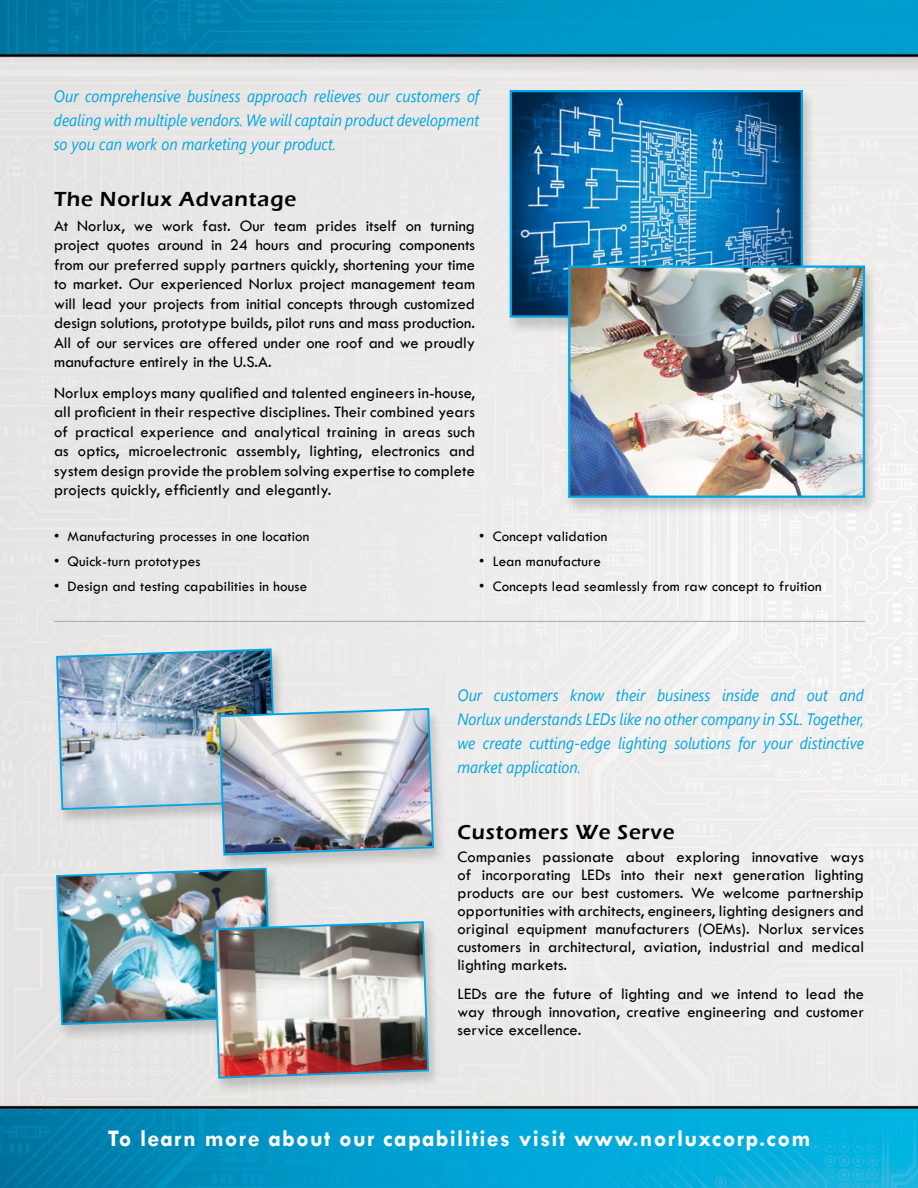
<style>
.page{position:relative;width:918px;height:1188px;background:#fff}
.page>*{position:absolute;margin:0;border:0;box-sizing:border-box;transform-origin:0 0}
.t1{font:700 24px "Tw Cen";letter-spacing:.05em;color:#fff}
.t2{font:600 21px "Eras ITC";letter-spacing:.04em;color:#000}
.t3{font:16.5px/19.5px "Tw Cen";letter-spacing:.01em;color:#000;text-align:justify}
.t4{font:italic 16.5px/24px "Segoe UI";color:#00a5e3;text-align:justify;scale:.9 1}
.t5{font:15px "Tw Cen";letter-spacing:.01em;color:#000}
</style>
<div class="page">
<img style="left:0;top:0;width:918px;height:1188px">
<div style="left:505px;top:89px;width:311px;height:246px;background:#000;opacity:.18"></div>
<img style="left:513px;top:93px;width:287px;height:222px">
<div style="left:510px;top:90px;width:293px;height:228px;border:2px solid #00a5e3"></div>
<div style="left:563px;top:265px;width:315px;height:250px;background:#000;opacity:.18"></div>
<img style="left:571px;top:269px;width:291px;height:226px">
<div style="left:568px;top:266px;width:297px;height:232px;border:2px solid #00a5e3"></div>
<div style="left:208px;top:920px;width:234px;height:176px;background:#000;opacity:.18"></div>
<img style="left:55px;top:867px;width:375px;height:213px">
<hr style="left:54px;top:621px;width:811px;height:1px;background:#a7a9ac">
<div style="left:214px;top:707px;width:233px;height:165px;background:#000;opacity:.18"></div>
<img style="left:55px;top:647px;width:380px;height:210px">
<p class="t4" style="left:54px;top:83px;width:474px">Our comprehensive business approach relieves our customers of dealing with multiple vendors. We will captain product development so you can work on marketing your product.</p>
<p class="t2" style="left:54px;top:187px;width:244px">The Norlux Advantage</p>
<p class="t3" style="left:54px;top:216px;width:423px">At Norlux, we work fast. Our team prides itself on turning project quotes around in 24 hours and procuring components from our preferred supply partners quickly, shortening your time to market. Our experienced Norlux project management team will lead your projects from initial concepts through customized design solutions, prototype builds, pilot runs and mass production.<br>All of our services are offered under one roof and we proudly manufacture entirely in the U.S.A.</p>
<p class="t3" style="left:54px;top:383px;width:423px">Norlux employs many qualified and talented engineers in-house, all proficient in their respective disciplines. Their combined years of practical experience and analytical training in areas such as optics, microelectronic assembly, lighting, electronics and system design provide the problem solving expertise to complete projects quickly, efficiently and elegantly.</p>
<p class="t5" style="left:54px;top:528px;width:257px">• Manufacturing processes in one location</p>
<p class="t5" style="left:54px;top:552px;width:148px">• Quick-turn prototypes</p>
<p class="t5" style="left:54px;top:577px;width:255px">• Design and testing capabilities in house</p>
<p class="t5" style="left:479px;top:528px;width:130px">• Concept validation</p>
<p class="t5" style="left:479px;top:552px;width:123px">• Lean manufacture</p>
<p class="t5" style="left:479px;top:577px;width:344px">• Concepts lead seamlessly from raw concept to fruition</p>
<p class="t4" style="left:458px;top:682px;width:453px">Our customers know their business inside and out and Norlux understands LEDs like no other company in SSL. Together, we create cutting-edge lighting solutions for your distinctive market application.</p>
<p class="t2" style="left:458px;top:820px;width:219px">Customers We Serve</p>
<p class="t3" style="left:457px;top:848px;width:408px;line-height:18px">Companies passionate about exploring innovative ways of incorporating LEDs into their next generation lighting products are our best customers. We welcome partnership opportunities with architects, engineers, lighting designers and original equipment manufacturers (OEMs). Norlux services customers in architectural, aviation, industrial and medical lighting markets.</p>
<p class="t3" style="left:457px;top:985px;width:408px;line-height:18px">LEDs are the future of lighting and we intend to lead the way through innovation, creative engineering and customer service excellence.</p>
<h1 class="t1" style="left:108px;top:1124px;width:704px">To learn more about our capabilities visit www.norluxcorp.com</h1>
</div>
